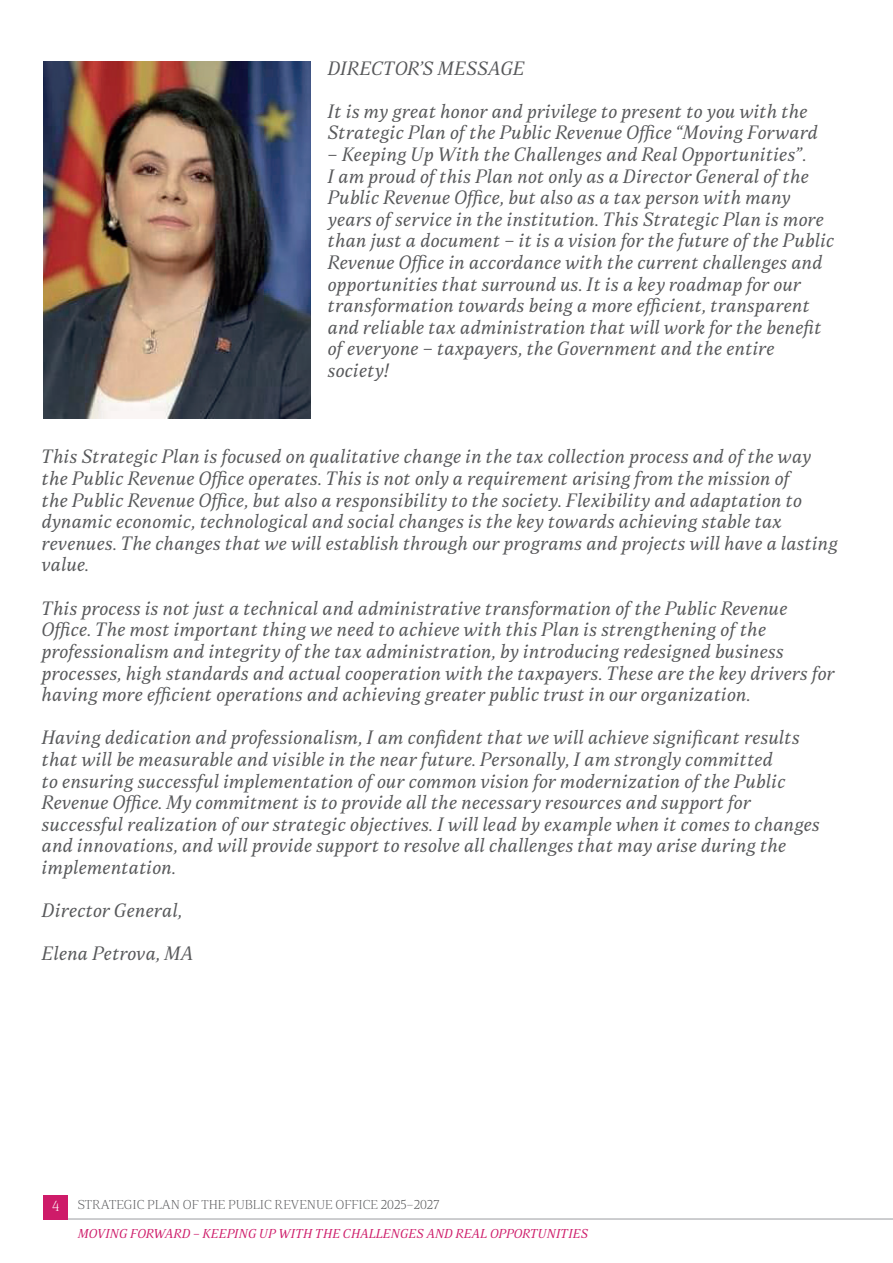
<style>
.page{position:relative;width:893px;height:1263px;background:#fff}
.page>*{position:absolute;margin:0;border:0;box-sizing:border-box;transform-origin:0 0}
.t1{font:18px/21.6px "Stobi Serif It";color:#57585a}
.t2{font:300 13.5px "Stobi Serif";color:#fff}
.t3{font:12px "Stobi Serif It";color:#ce1b69}
.t4{font:300 12px "Stobi Serif";color:#57585a}
</style>
<div class="page">
<div style="left:44px;top:1195px;width:24px;height:24px;background:#ce1b69"></div>
<hr style="left:68px;top:1218px;width:825px;height:2px;background:#bcbdc0">
<img style="left:44px;top:62px;width:266px;height:356px">
<p class="t1" style="left:328px;top:57px;width:199px">DIRECTOR’S MESSAGE</p>
<p class="t1" style="left:328px;top:100px;width:492px">It is my great honor and privilege to present to you with the<br>Strategic Plan of the Public Revenue Office “Moving Forward</p>
<p class="t1" style="left:328px;top:143px;width:508px">– Keeping Up With the Challenges and Real Opportunities”.<br>I am proud of this Plan not only as a Director General of the Public Revenue Office, but also as a tax person with many years of service in the institution. This Strategic Plan is more than just a document – it is a vision for the future of the Public Revenue Office in accordance with the current challenges and opportunities that surround us. It is a key roadmap for our transformation towards being a more efficient, transparent and reliable tax administration that will work for the benefit of everyone – taxpayers, the Government and the entire society!</p>
<p class="t1" style="left:42px;top:446px;width:798px">This Strategic Plan is focused on qualitative change in the tax collection process and of the way the Public Revenue Office operates. This is not only a requirement arising from the mission of<br>the Public Revenue Office, but also a responsibility to the society. Flexibility and adaptation to dynamic economic, technological and social changes is the key towards achieving stable tax revenues. The changes that we will establish through our programs and projects will have a lasting value.</p>
<p class="t1" style="left:42px;top:597px;width:794px">This process is not just a technical and administrative transformation of the Public Revenue Office. The most important thing we need to achieve with this Plan is strengthening of the professionalism and integrity of the tax administration, by introducing redesigned business processes, high standards and actual cooperation with the taxpayers. These are the key drivers for having more efficient operations and achieving greater public trust in our organization.</p>
<p class="t1" style="left:42px;top:726px;width:780px">Having dedication and professionalism, I am confident that we will achieve significant results that will be measurable and visible in the near future. Personally, I am strongly committed<br>to ensuring successful implementation of our common vision for modernization of the Public Revenue Office. My commitment is to provide all the necessary resources and support for successful realization of our strategic objectives. I will lead by example when it comes to changes and innovations, and will provide support to resolve all challenges that may arise during the implementation.</p>
<p class="t1" style="left:42px;top:899px;width:142px">Director General,</p>
<p class="t1" style="left:42px;top:942px;width:153px">Elena Petrova, MA</p>
<p class="t2" style="left:52px;top:1197px;width:9px">4</p>
<p class="t4" style="left:78px;top:1196px;width:363px">STRATEGIC PLAN OF THE PUBLIC REVENUE OFFICE 2025–2027</p>
<p class="t3" style="left:78px;top:1225px;width:512px">MOVING FORWARD – KEEPING UP WITH THE CHALLENGES AND REAL OPPORTUNITIES</p>
</div>
